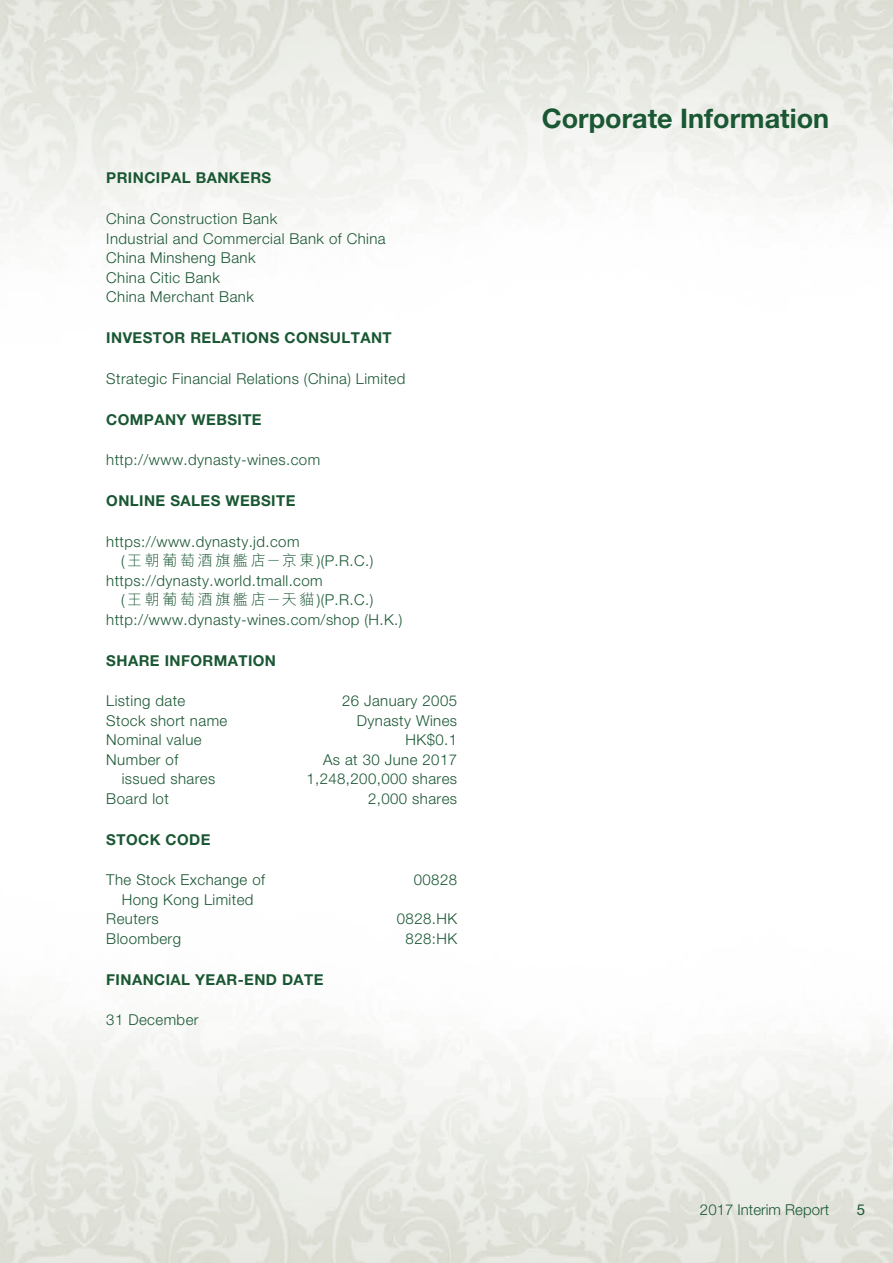
<style>
.page{position:relative;width:893px;height:1263px;background:#fff}
.page>*{position:absolute;margin:0;border:0;box-sizing:border-box;transform-origin:0 0}
.t1{font:700 27px "Helvetica Neue LT Std";color:#1a5733}
._50_Table_Body{font:300 15px/19.5px "Helvetica Neue LT Std";letter-spacing:.03em;color:#1a5733}
._00_Body_text{font:300 15px "Helvetica Neue LT Std";letter-spacing:.03em;color:#1a5733}
._01_Heading_1{font:700 15px "Helvetica Neue LT Std";letter-spacing:.03em;color:#1a5733}
._50_Table_Body-2{font:300 15px "Helvetica Neue LT Std";color:#1a5733}
.t2{font:15px "Helvetica Neue LT Std";color:#1a5733}
.s1{font-family:"M Hei HK"}
</style>
<div class="page">
<p class="_01_Heading_1" style="left:106px;top:169px;width:167px">PRINCIPAL BANKERS</p>
<p class="_50_Table_Body" style="left:106px;top:209px;width:172px">China Construction Bank</p>
<p class="_50_Table_Body" style="left:106px;top:228px;width:281px">Industrial and Commercial Bank of China</p>
<p class="_50_Table_Body" style="left:106px;top:248px;width:151px">China Minsheng Bank</p>
<p class="_50_Table_Body" style="left:106px;top:267px;width:115px">China Citic Bank</p>
<p class="_00_Body_text" style="left:106px;top:288px;width:149px">China Merchant Bank</p>
<p class="_01_Heading_1" style="left:106px;top:328px;width:287px">INVESTOR RELATIONS CONSULTANT</p>
<p class="_00_Body_text" style="left:106px;top:369px;width:301px">Strategic Financial Relations (China) Limited</p>
<p class="_01_Heading_1" style="left:106px;top:410px;width:157px">COMPANY WEBSITE</p>
<p class="_00_Body_text" style="left:106px;top:451px;width:215px">http://www.dynasty-wines.com</p>
<p class="_01_Heading_1" style="left:106px;top:491px;width:191px">ONLINE SALES WEBSITE</p>
<p class="_50_Table_Body" style="left:121px;top:531px;width:254px;text-indent:-15px">https://www.dynasty.jd.com<br>(<span class="s1">王朝葡萄酒旗艦店－京東</span>)(P.R.C.)</p>
<p class="_50_Table_Body" style="left:121px;top:570px;width:254px;text-indent:-15px">https://dynasty.world.tmall.com<br>(<span class="s1">王朝葡萄酒旗艦店－天貓</span>)(P.R.C.)</p>
<p class="_00_Body_text" style="left:106px;top:610px;width:298px">http://www.dynasty-wines.com/shop (H.K.)</p>
<p class="_01_Heading_1" style="left:106px;top:651px;width:171px">SHARE INFORMATION</p>
<p class="_50_Table_Body" style="left:106px;top:691px;width:81px">Listing date</p>
<p class="_50_Table_Body" style="left:342px;top:691px;width:117px">26 January 2005</p>
<p class="_50_Table_Body" style="left:106px;top:710px;width:123px">Stock short name</p>
<p class="_50_Table_Body" style="left:357px;top:710px;width:102px">Dynasty Wines</p>
<p class="_50_Table_Body" style="left:106px;top:730px;width:97px">Nominal value</p>
<p class="_50_Table_Body" style="left:406px;top:730px;width:53px">HK$0.1</p>
<p class="_50_Table_Body" style="left:106px;top:749px;width:73px">Number of</p>
<p class="_50_Table_Body" style="left:323px;top:749px;width:136px">As at 30 June 2017</p>
<p class="_50_Table_Body" style="left:122px;top:769px;width:95px">issued shares</p>
<p class="_50_Table_Body" style="left:306px;top:769px;width:152px">1,248,200,000 shares</p>
<p class="_00_Body_text" style="left:106px;top:789px;width:64px">Board lot</p>
<p class="_00_Body_text" style="left:368px;top:789px;width:91px">2,000 shares</p>
<p class="_01_Heading_1" style="left:106px;top:830px;width:106px">STOCK CODE</p>
<p class="_50_Table_Body" style="left:106px;top:870px;width:160px">The Stock Exchange of</p>
<p class="_50_Table_Body" style="left:414px;top:870px;width:45px">00828</p>
<p class="_50_Table_Body" style="left:122px;top:889px;width:133px">Hong Kong Limited</p>
<p class="_50_Table_Body" style="left:106px;top:909px;width:54px">Reuters</p>
<p class="_50_Table_Body" style="left:397px;top:909px;width:62px">0828.HK</p>
<p class="_00_Body_text" style="left:106px;top:929px;width:76px">Bloomberg</p>
<p class="_00_Body_text" style="left:406px;top:929px;width:53px">828:HK</p>
<p class="_01_Heading_1" style="left:106px;top:970px;width:219px">FINANCIAL YEAR-END DATE</p>
<p class="_50_Table_Body" style="left:106px;top:1010px;width:94px">31 December</p>
<h1 class="t1" style="left:542px;top:101px;width:289px">Corporate Information</h1>
<p class="_50_Table_Body-2" style="left:700px;top:1201px;width:131px">2017 Interim Report</p>
<p class="t2" style="left:857px;top:1200px;width:10px">5</p>
</div>
